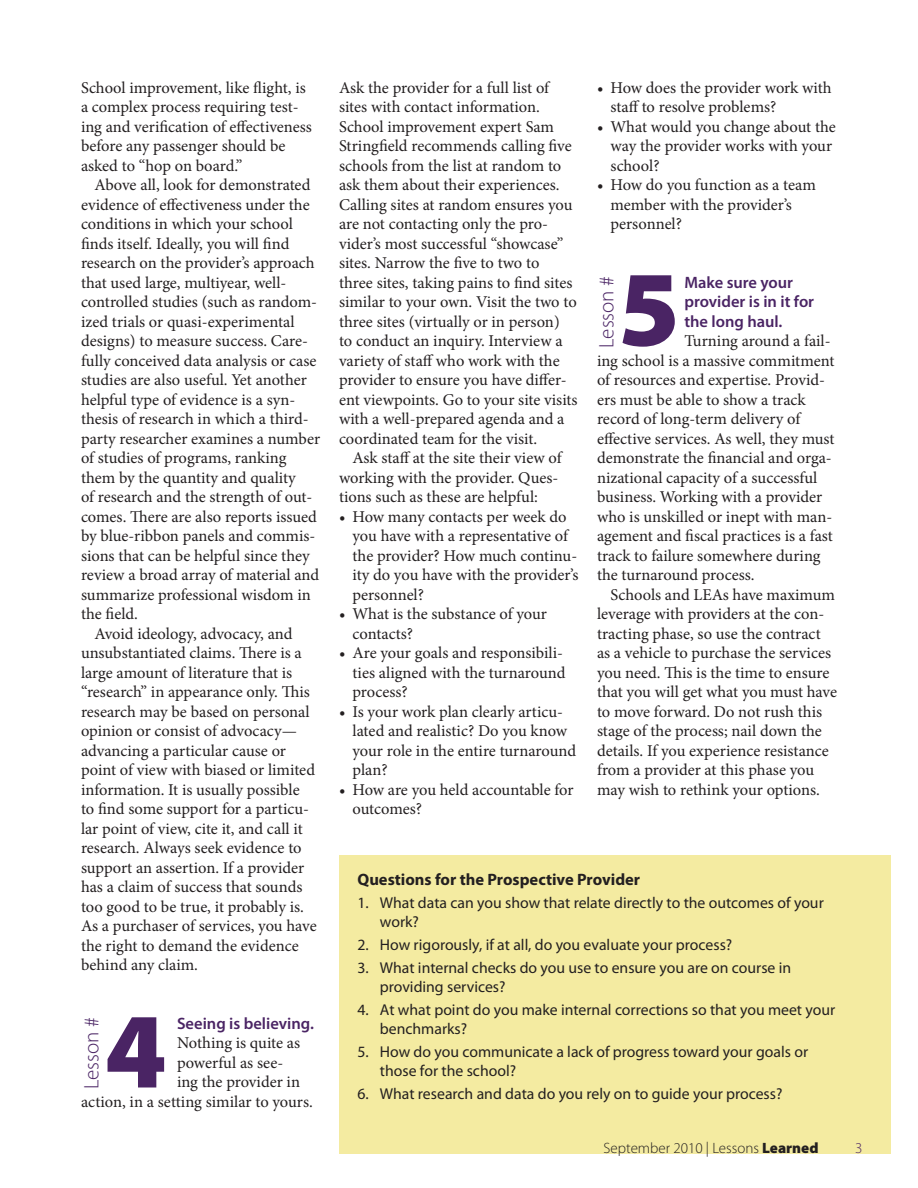
<style>
.page{position:relative;width:918px;height:1188px;background:#fff}
.page>*{position:absolute;margin:0;border:0;box-sizing:border-box;transform-origin:0 0}
.lesson_subheader{font:900 108px "Myriad Pro";color:#4a2464}
.lesson_subheader-2{font:300 21px "Myriad Pro";color:#4a2464}
.body_text{font:16.5px/19.5px "Minion Pro";letter-spacing:-.005em;color:#231f20}
.body_no_indent{font:16.5px/19.5px "Minion Pro";color:#231f20}
.body_bullet{font:16.5px/19.5px "Minion Pro";letter-spacing:-.005em;color:#231f20}
.lesson_subhead_text{font:600 16.5px/19.5px "Myriad Pro";color:#4a2464}
.sidebar_heading{font:700 16.5px "Myriad Pro";color:#231f20}
.sidebar_numbered_bul{font:15.75px/18.8px "Myriad Pro";color:#231f20}
.t1{font:300 15px "Myriad Pro";color:#231f20}
.t2{font:300 15px "Myriad Pro";color:#4a2464}
.s1{font-weight:900}
</style>
<div class="page">
<div style="left:339px;top:855px;width:552px;height:299px;background:#f4eba1"></div>
<p class="body_no_indent" style="left:81px;top:78px;width:232px">School improvement, like flight, is a complex process requiring test&shy;ing and verification of effectiveness before any passenger should be asked to “hop on board.”</p>
<p class="body_text" style="left:81px;top:176px;width:241px;text-indent:14px">Above all, look for demonstrated evidence of effectiveness under the conditions in which your school finds itself. Ideally, you will find research on the provider’s approach that used large, multiyear, well&shy;controlled studies (such as random&shy;ized trials or quasi-experimental designs) to measure success. Care&shy;fully conceived data analysis or case studies are also useful. Yet another helpful type of evidence is a syn&shy;thesis of research in which a third&shy;party researcher examines a number of studies of programs, ranking them by the quantity and quality<br>of research and the strength of out&shy;comes. There are also reports issued by blue-ribbon panels and commis&shy;sions that can be helpful since they review a broad array of material and summarize professional wisdom in the field.</p>
<p class="body_text" style="left:81px;top:624px;width:237px;text-indent:14px">Avoid ideology, advocacy, and unsubstantiated claims. There is a large amount of literature that is “research” in appearance only. This research may be based on personal opinion or consist of advocacy— advancing a particular cause or point of view with biased or limited information. It is usually possible to find some support for a particu&shy;lar point of view, cite it, and call it research. Always seek evidence to support an assertion. If a provider has a claim of success that sounds too good to be true, it probably is.<br>As a purchaser of services, you have the right to demand the evidence behind any claim.</p>
<p class="lesson_subhead_text" style="left:177px;top:1013px;width:138px">Seeing is believing.</p>
<p class="body_no_indent" style="left:177px;top:1034px;width:125px">Nothing is quite as</p>
<p class="body_no_indent" style="left:177px;top:1053px;width:108px">powerful as see-</p>
<p class="body_no_indent" style="left:177px;top:1073px;width:125px">ing the provider in</p>
<p class="body_no_indent" style="left:81px;top:1092px;width:233px">action, in a setting similar to yours.</p>
<p class="lesson_subheader-2" style="left:80px;top:1089px;width:74px;rotate:-90deg">Lesson #</p>
<p class="lesson_subheader" style="left:105px;top:990px;width:63px">4</p>
<p class="body_no_indent" style="left:339px;top:78px;width:240px">Ask the provider for a full list of sites with contact information.<br>School improvement expert Sam Stringfield recommends calling five schools from the list at random to ask them about their experiences.<br>Calling sites at random ensures you are not contacting only the pro&shy;vider’s most successful “showcase” sites. Narrow the five to two to<br>three sites, taking pains to find sites similar to your own. Visit the two to three sites (virtually or in person)<br>to conduct an inquiry. Interview a variety of staff who work with the provider to ensure you have differ&shy;ent viewpoints. Go to your site visits with a well-prepared agenda and a coordinated team for the visit.</p>
<p class="body_text" style="left:339px;top:449px;width:224px;text-indent:14px">Ask staff at the site their view of working with the provider. Ques&shy;tions such as these are helpful:</p>
<p class="body_bullet" style="left:352px;top:507px;width:227px;text-indent:-14px">• How many contacts per week do you have with a representative of the provider? How much continu&shy;ity do you have with the provider’s personnel?</p>
<p class="body_bullet" style="left:352px;top:605px;width:196px;text-indent:-14px">• What is the substance of your contacts?</p>
<p class="body_bullet" style="left:352px;top:644px;width:214px;text-indent:-14px">• Are your goals and responsibili&shy;ties aligned with the turnaround process?</p>
<p class="body_bullet" style="left:352px;top:702px;width:225px;text-indent:-14px">• Is your work plan clearly articu&shy;lated and realistic? Do you know your role in the entire turnaround plan?</p>
<p class="body_bullet" style="left:352px;top:780px;width:223px;text-indent:-14px">• How are you held accountable for outcomes?</p>
<p class="body_bullet" style="left:610px;top:78px;width:223px;text-indent:-14px">• How does the provider work with staff to resolve problems?</p>
<p class="body_bullet" style="left:610px;top:117px;width:227px;text-indent:-14px">• What would you change about the way the provider works with your school?</p>
<p class="body_bullet" style="left:610px;top:176px;width:207px;text-indent:-14px">• How do you function as a team member with the provider’s personnel?</p>
<p class="lesson_subheader-2" style="left:595px;top:348px;width:74px;rotate:-90deg">Lesson #</p>
<p class="lesson_subheader" style="left:618px;top:248px;width:63px">5</p>
<p class="lesson_subhead_text" style="left:684px;top:272px;width:131px">Make sure your provider is in it for the long haul.</p>
<p class="body_no_indent" style="left:597px;top:332px;width:239px;text-indent:87px">Turning around a fail&shy;ing school is a massive commitment of resources and expertise. Provid&shy;ers must be able to show a track record of long-term delivery of effective services. As well, they must demonstrate the financial and orga&shy;nizational capacity of a successful business. Working with a provider who is unskilled or inept with man&shy;agement and fiscal practices is a fast track to failure somewhere during the turnaround process.</p>
<p class="body_text" style="left:597px;top:585px;width:242px;text-indent:14px">Schools and LEAs have maximum leverage with providers at the con&shy;tracting phase, so use the contract as a vehicle to purchase the services you need. This is the time to ensure that you will get what you must have to move forward. Do not rush this stage of the process; nail down the details. If you experience resistance from a provider at this phase you may wish to rethink your options.</p>
<p class="sidebar_heading" style="left:357px;top:869px;width:284px">Questions for the Prospective Provider</p>
<p class="sidebar_numbered_bul" style="left:380px;top:893px;width:445px;text-indent:-22px">1. What data can you show that relate directly to the outcomes of your work?</p>
<p class="sidebar_numbered_bul" style="left:357px;top:935px;width:376px">2. How rigorously, if at all, do you evaluate your process?</p>
<p class="sidebar_numbered_bul" style="left:380px;top:959px;width:413px;text-indent:-22px">3. What internal checks do you use to ensure you are on course in providing services?</p>
<p class="sidebar_numbered_bul" style="left:380px;top:1001px;width:457px;text-indent:-22px">4. At what point do you make internal corrections so that you meet your benchmarks?</p>
<p class="sidebar_numbered_bul" style="left:380px;top:1043px;width:430px;text-indent:-22px">5. How do you communicate a lack of progress toward your goals or those for the school?</p>
<p class="sidebar_numbered_bul" style="left:357px;top:1085px;width:427px">6. What research and data do you rely on to guide your process?</p>
<p class="t1" style="left:604px;top:1140px;width:216px">September 2010 | Lessons <span class="s1">Learned</span></p>
<p class="t2" style="left:855px;top:1140px;width:9px">3</p>
</div>
